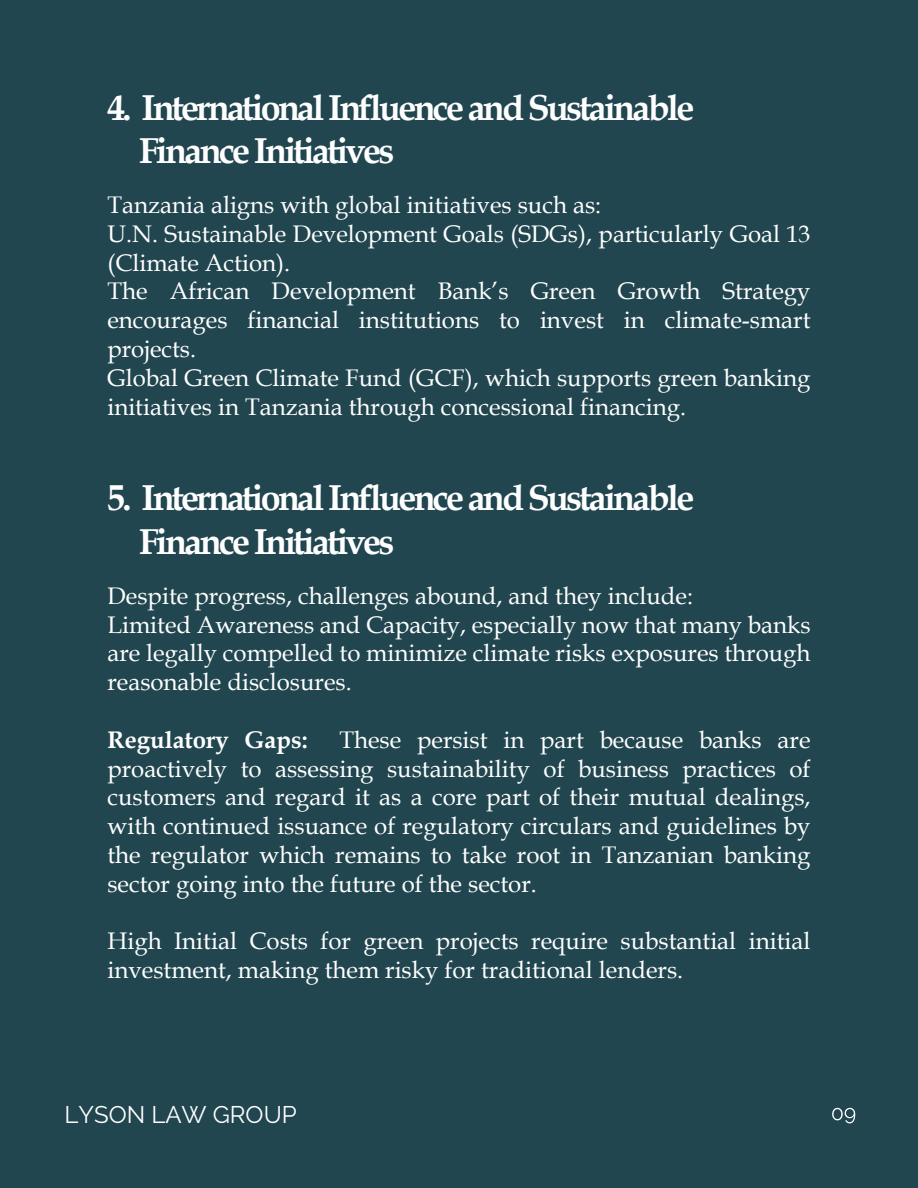
<style>
.page{position:relative;width:918px;height:1188px;background:#21464f}
.page>*{position:absolute;margin:0;border:0;box-sizing:border-box;transform-origin:0 0}
.t1{font:700 36px/43.2px "Book Antiqua";letter-spacing:-.075em;color:#fff}
.t2{font:24px/28.8px "Book Antiqua";color:#fff}
.t3{font:700 24px "Book Antiqua";color:#fff}
.t4{font:24px "Raleway";color:#fff}
</style>
<div class="page">
<svg style="left:832px;top:1108px;width:23px;height:15px"></svg>
<h1 class="t1" style="left:139px;top:86px;width:557px;text-indent:-31px">4. International Influence and Sustainable<br>Finance Initiatives</h1>
<p class="t2" style="left:107px;top:190px;width:705px">Tanzania aligns with global initiatives such as:<br>U.N. Sustainable Development Goals (SDGs), particularly Goal 13 (Climate Action).<br>The African Development Bank’s Green Growth Strategy encourages financial institutions to invest in climate-smart projects.<br>Global Green Climate Fund (GCF), which supports green banking initiatives in Tanzania through concessional financing.</p>
<h1 class="t1" style="left:139px;top:476px;width:557px;text-indent:-31px">5. International Influence and Sustainable<br>Finance Initiatives</h1>
<p class="t2" style="left:107px;top:581px;width:705px">Despite progress, challenges abound, and they include:<br>Limited Awareness and Capacity, especially now that many banks are legally compelled to minimize climate risks exposures through reasonable disclosures.</p>
<p class="t3" style="left:107px;top:723px;width:202px">Regulatory Gaps:</p>
<p class="t2" style="left:107px;top:725px;width:705px;text-align:justify;text-indent:232px">These persist in part because banks are proactively to assessing sustainability of business practices of customers and regard it as a core part of their mutual dealings, with continued issuance of regulatory circulars and guidelines by the regulator which remains to take root in Tanzanian banking sector going into the future of the sector.</p>
<p class="t2" style="left:107px;top:926px;width:705px">High Initial Costs for green projects require substantial initial investment, making them risky for traditional lenders.</p>
<p class="t4" style="left:64px;top:1101px;width:234px">LYSON LAW GROUP</p>
</div>
